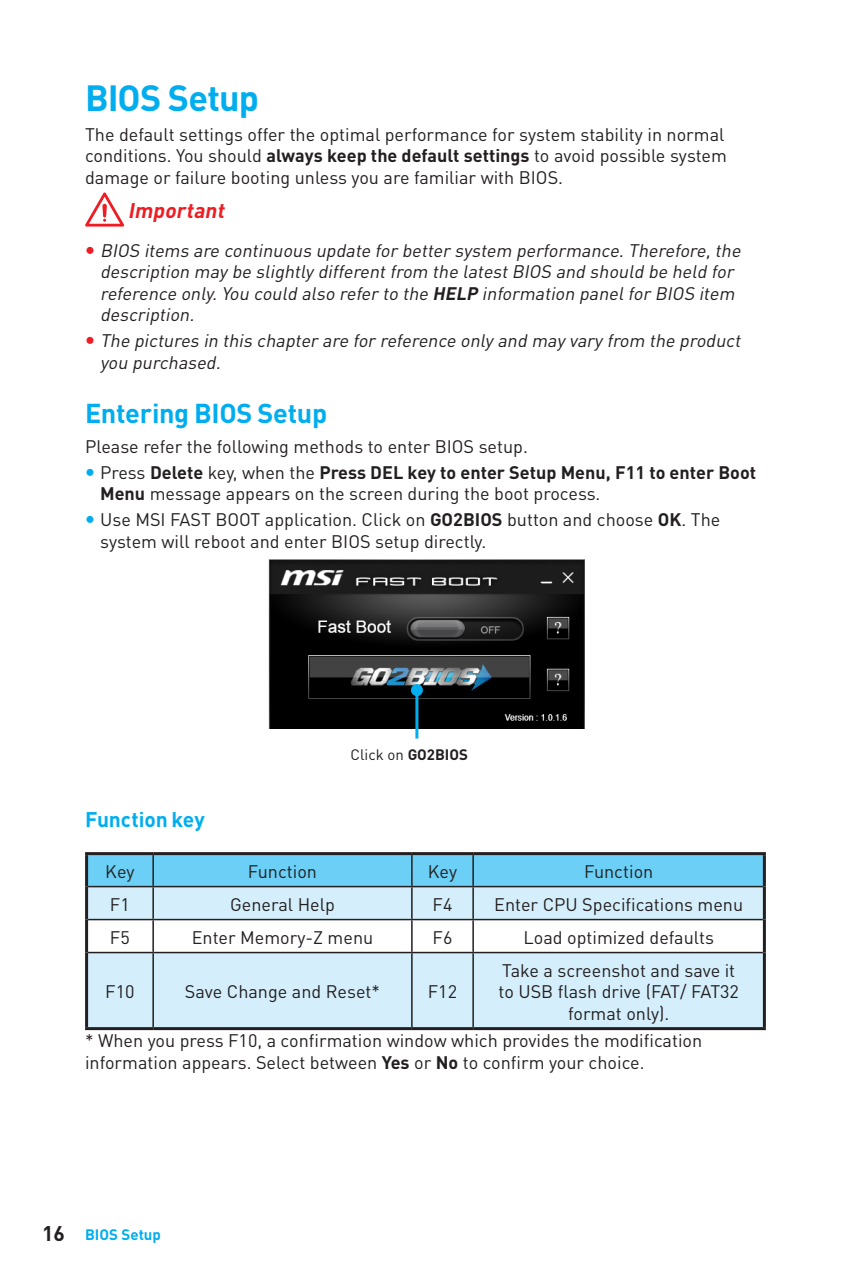
<style>
.page{position:relative;width:851px;height:1276px;background:#fff}
.page>*{position:absolute;margin:0;border:0;box-sizing:border-box;transform-origin:0 0}
.t1{font:700 36px "DIN Pro";letter-spacing:-.03em;color:#00aeef}
.t2{font:700 27px "DIN Pro";letter-spacing:-.015em;color:#00aeef}
.t3{font:700 21px "DIN Pro";letter-spacing:-.005em;color:#00aeef}
.t4{font:italic 700 21px "DIN Pro";color:#ee1d23}
.t5{font:18px/21.6px "DIN Pro";color:#231f20}
.t6{font:italic 18px/21.6px "DIN Pro";color:#231f20}
.t7{font:15px "DIN Pro";color:#231f20}
.t8{font:700 15px "DIN Pro";color:#00aeef}
.s1{font-weight:700}
.s2{font-size:21px;color:#231f20}
</style>
<div class="page">
<svg style="left:85px;top:192px;width:39px;height:34px"></svg>
<img style="left:268px;top:559px;width:316px;height:169px">
<hr style="left:415px;top:690px;width:3px;height:48px;background:#00aeef">
<div style="left:411px;top:684px;width:12px;height:12px;background:#00aeef;border-radius:50%"></div>
<div style="left:88px;top:855px;width:674px;height:31px;background:#6bcff6"></div>
<svg style="left:88px;top:887px;width:674px;height:140px;fill:#d4effb"></svg>
<hr style="left:152px;top:855px;width:2px;height:31px;background:#231f20">
<hr style="left:411px;top:855px;width:1px;height:31px;background:#231f20">
<hr style="left:472px;top:855px;width:2px;height:31px;background:#231f20">
<hr style="left:88px;top:886px;width:65px;height:1px;background:#231f20">
<hr style="left:153px;top:886px;width:259px;height:1px;background:#231f20">
<hr style="left:152px;top:887px;width:2px;height:32px;background:#231f20">
<hr style="left:412px;top:886px;width:61px;height:1px;background:#231f20">
<hr style="left:411px;top:887px;width:1px;height:32px;background:#231f20">
<hr style="left:473px;top:886px;width:289px;height:1px;background:#231f20">
<hr style="left:472px;top:887px;width:2px;height:32px;background:#231f20">
<hr style="left:88px;top:919px;width:65px;height:1px;background:#231f20">
<hr style="left:153px;top:919px;width:259px;height:1px;background:#231f20">
<hr style="left:152px;top:920px;width:2px;height:32px;background:#231f20">
<hr style="left:412px;top:919px;width:61px;height:1px;background:#231f20">
<hr style="left:411px;top:920px;width:1px;height:32px;background:#231f20">
<hr style="left:473px;top:919px;width:289px;height:1px;background:#231f20">
<hr style="left:472px;top:920px;width:2px;height:32px;background:#231f20">
<hr style="left:88px;top:952px;width:65px;height:1px;background:#231f20">
<hr style="left:153px;top:952px;width:259px;height:1px;background:#231f20">
<hr style="left:152px;top:953px;width:2px;height:74px;background:#231f20">
<hr style="left:412px;top:952px;width:61px;height:1px;background:#231f20">
<hr style="left:411px;top:953px;width:1px;height:74px;background:#231f20">
<hr style="left:473px;top:952px;width:289px;height:1px;background:#231f20">
<hr style="left:472px;top:953px;width:2px;height:74px;background:#231f20">
<hr style="left:85px;top:852px;width:68px;height:3px;background:#231f20">
<hr style="left:85px;top:855px;width:3px;height:31px;background:#231f20">
<hr style="left:153px;top:852px;width:259px;height:3px;background:#231f20">
<hr style="left:412px;top:852px;width:61px;height:3px;background:#231f20">
<hr style="left:473px;top:852px;width:292px;height:3px;background:#231f20">
<hr style="left:762px;top:855px;width:3px;height:31px;background:#231f20">
<hr style="left:85px;top:886px;width:3px;height:33px;background:#231f20">
<hr style="left:762px;top:886px;width:3px;height:33px;background:#231f20">
<hr style="left:85px;top:919px;width:3px;height:33px;background:#231f20">
<hr style="left:762px;top:919px;width:3px;height:33px;background:#231f20">
<hr style="left:85px;top:952px;width:3px;height:75px;background:#231f20">
<hr style="left:762px;top:952px;width:3px;height:75px;background:#231f20">
<hr style="left:85px;top:1027px;width:68px;height:3px;background:#231f20">
<hr style="left:153px;top:1027px;width:259px;height:3px;background:#231f20">
<hr style="left:412px;top:1027px;width:61px;height:3px;background:#231f20">
<hr style="left:473px;top:1027px;width:292px;height:3px;background:#231f20">
<h1 class="t1" style="left:85px;top:73px;width:175px">BIOS Setup</h1>
<p class="t5" style="left:85px;top:123px;width:643px">The default settings offer the optimal performance for system stability in normal conditions. You should <span class="s1">always keep the default settings</span> to avoid possible system damage or failure booting unless you are familiar with BIOS.</p>
<p class="t4" style="left:128px;top:196px;width:102px">Important</p>
<p class="t6" style="left:100px;top:238px;width:646px">BIOS items are continuous update for better system performance.Therefore,the description may be slightly differentfrom the latestBIOS and should be held for reference only.You could also refer to the <span class="s1">HELP</span> information panelfor BIOS item description.</p>
<p class="t6" style="left:100px;top:329px;width:645px">The pictures in this chapter are for reference only and may vary from the product you purchased.</p>
<h2 class="t2" style="left:85px;top:394px;width:243px">Entering BIOS Setup</h2>
<p class="t5" style="left:100px;top:432px;width:657px;line-height:25.8px;text-indent:-15px">Please refer the following methods to enter BIOS setup.<br>Press <span class="s1">Delete</span> key, when the <span class="s1">Press DEL key to enter Setup Menu, F11 to enter Boot</span></p>
<p class="t5" style="left:100px;top:480px;width:621px;line-height:25.8px"><span class="s1">Menu</span> message appears on the screen during the boot process.<br>Use MSI FAST BOOT application. Click on <span class="s1">GO2BIOS</span> button and choose <span class="s1">OK</span>. The</p>
<p class="t5" style="left:100px;top:529px;width:387px">system will reboot and enter BIOS setup directly.</p>
<p class="t7" style="left:350px;top:745px;width:119px">Click on <span class="s1">GO2BIOS</span></p>
<p class="t3" style="left:85px;top:804px;width:121px">Function key</p>
<p class="t5" style="left:105px;top:860px;width:31px">Key</p>
<p class="t5" style="left:248px;top:860px;width:71px">Function</p>
<p class="t5" style="left:428px;top:860px;width:31px">Key</p>
<p class="t5" style="left:584px;top:860px;width:71px">Function</p>
<p class="t5" style="left:110px;top:893px;width:21px">F1</p>
<p class="t5" style="left:230px;top:893px;width:106px">General Help</p>
<p class="t5" style="left:432px;top:893px;width:21px">F4</p>
<p class="t5" style="left:494px;top:893px;width:250px">Enter CPU Specifications menu</p>
<p class="t5" style="left:110px;top:926px;width:21px">F5</p>
<p class="t5" style="left:192px;top:926px;width:183px">Enter Memory-Z menu</p>
<p class="t5" style="left:432px;top:926px;width:21px">F6</p>
<p class="t5" style="left:523px;top:926px;width:192px">Load optimized defaults</p>
<p class="t5" style="left:105px;top:980px;width:31px">F10</p>
<p class="t5" style="left:185px;top:980px;width:197px">Save Change and Reset*</p>
<p class="t5" style="left:428px;top:980px;width:31px">F12</p>
<p class="t5" style="left:498px;top:959px;width:242px;text-align:center">Take a screenshot and save it to USB flash drive (FAT/ FAT32 format only).</p>
<p class="t5" style="left:85px;top:1029px;width:618px">* When you press F10, a confirmation window which provides the modification information appears. Select between <span class="s1">Yes</span> or <span class="s1">No</span> to confirm your choice.</p>
<p class="t8" style="left:42px;top:1224px;width:120px"><span class="s2">16</span> BIOS Setup</p>
</div>
